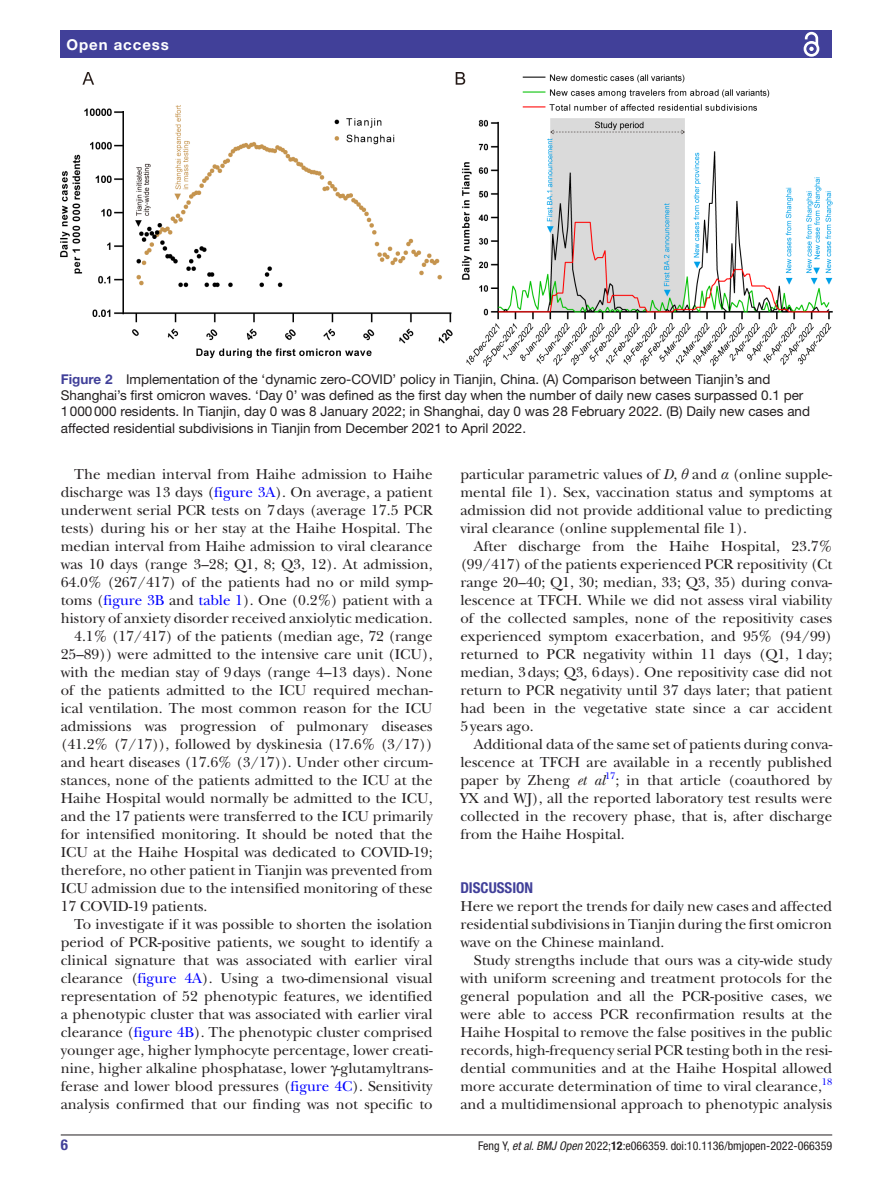
<style>
.page{position:relative;width:893px;height:1191px;background:#fff}
.page>*{position:absolute;margin:0;border:0;box-sizing:border-box;transform-origin:0 0}
.t1{font:15px/18px "New Baskerville";color:#231f20;text-align:justify}
.t2{font:700 condensed 15px "Helvetica Neue LT Std";color:#414099}
.t3{font:700 15px "Helvetica Neue LT Std";letter-spacing:.065em;color:#fff}
.t4{font:13.5px/16.2px "Helvetica Neue LT Std";color:#231f20}
.t5{font:condensed 12px "Helvetica Neue LT Std";color:#231f20}
.t6{font:9.9px "New Baskerville";color:#00f}
.s1{font-weight:700;color:#414099}
.s2{color:#00f}
.s3{font-style:italic}
.s4{font-family:"Times New Roman";font-style:italic}
.s5{font-weight:700}
</style>
<div class="page">
<hr style="left:61px;top:1134px;width:771px;height:1px;background:#231f20">
<div style="left:61px;top:31px;width:771px;height:27px;background:#414099"></div>
<svg style="left:803px;top:31px;width:17px;height:26px"></svg>
<img style="left:61px;top:73px;width:771px;height:293px">
<p class="t3" style="left:66px;top:35px;width:104px">Open access</p>
<p class="t4" style="left:61px;top:371px;width:751px"><span class="s1">Figure 2</span> Implementation of the ‘dynamic zero-COVID’ policy in Tianjin, China. (A) Comparison between Tianjin’s and Shanghai’s first omicron waves. ‘Day 0’ was defined as the first day when the number of daily new cases surpassed 0.1 per 1000000 residents. In Tianjin, day 0 was 8 January 2022; in Shanghai, day 0 was 28 February 2022. (B) Daily new cases and affected residential subdivisions in Tianjin from December 2021 to April 2022.</p>
<p class="t1" style="left:74px;top:465px;width:360px">The median interval from Haihe admission to Haihe</p>
<p class="t1" style="left:61px;top:483px;width:373px">discharge was 13 days (<span class="s2">figure 3A</span>). On average, a patient</p>
<p class="t1" style="left:61px;top:501px;width:373px">underwent serial PCR tests on 7days (average 17.5 PCR</p>
<p class="t1" style="left:61px;top:519px;width:373px">tests) during his or her stay at the Haihe Hospital. The</p>
<p class="t1" style="left:61px;top:537px;width:373px">median interval from Haihe admission to viral clearance</p>
<p class="t1" style="left:61px;top:555px;width:373px">was 10 days (range 3–28; Q1, 8; Q3, 12). At admission,</p>
<p class="t1" style="left:61px;top:573px;width:373px">64.0% (267/417) of the patients had no or mild symp-</p>
<p class="t1" style="left:61px;top:591px;width:373px">toms (<span class="s2">figure 3B</span> and <span class="s2">table 1</span>). One (0.2%) patient with a</p>
<p class="t1" style="left:61px;top:609px;width:373px">history of anxiety disorder received anxiolytic medication.</p>
<p class="t1" style="left:74px;top:627px;width:360px">4.1% (17/417) of the patients (median age, 72 (range</p>
<p class="t1" style="left:61px;top:645px;width:373px">25–89)) were admitted to the intensive care unit (ICU),</p>
<p class="t1" style="left:61px;top:663px;width:373px">with the median stay of 9days (range 4–13 days). None</p>
<p class="t1" style="left:61px;top:681px;width:373px">of the patients admitted to the ICU required mechan-</p>
<p class="t1" style="left:61px;top:699px;width:373px">ical ventilation. The most common reason for the ICU</p>
<p class="t1" style="left:61px;top:717px;width:373px">admissions was progression of pulmonary diseases</p>
<p class="t1" style="left:61px;top:735px;width:373px">(41.2% (7/17)), followed by dyskinesia (17.6% (3/17))</p>
<p class="t1" style="left:61px;top:753px;width:373px">and heart diseases (17.6% (3/17)). Under other circum-</p>
<p class="t1" style="left:61px;top:771px;width:373px">stances, none of the patients admitted to the ICU at the</p>
<p class="t1" style="left:61px;top:789px;width:373px">Haihe Hospital would normally be admitted to the ICU,</p>
<p class="t1" style="left:61px;top:807px;width:373px">and the 17 patients were transferred to the ICU primarily</p>
<p class="t1" style="left:61px;top:825px;width:373px">for intensified monitoring. It should be noted that the</p>
<p class="t1" style="left:61px;top:843px;width:373px">ICU at the Haihe Hospital was dedicated to COVID-19;</p>
<p class="t1" style="left:61px;top:861px;width:373px">therefore, no other patient in Tianjin was prevented from</p>
<p class="t1" style="left:61px;top:879px;width:373px">ICU admission due to the intensified monitoring of these</p>
<p class="t1" style="left:61px;top:897px;width:148px">17 COVID-19 patients.</p>
<p class="t1" style="left:74px;top:915px;width:360px">To investigate if it was possible to shorten the isolation</p>
<p class="t1" style="left:61px;top:933px;width:373px">period of PCR-positive patients, we sought to identify a</p>
<p class="t1" style="left:61px;top:951px;width:373px">clinical signature that was associated with earlier viral</p>
<p class="t1" style="left:61px;top:969px;width:373px">clearance (<span class="s2">figure 4A</span>). Using a two-dimensional visual</p>
<p class="t1" style="left:61px;top:987px;width:373px">representation of 52 phenotypic features, we identified</p>
<p class="t1" style="left:61px;top:1005px;width:373px">a phenotypic cluster that was associated with earlier viral</p>
<p class="t1" style="left:61px;top:1023px;width:373px">clearance (<span class="s2">figure 4B</span>). The phenotypic cluster comprised</p>
<p class="t1" style="left:61px;top:1041px;width:373px">younger age, higher lymphocyte percentage, lower creati-</p>
<p class="t1" style="left:61px;top:1059px;width:373px">nine, higher alkaline phosphatase, lower -glutamyltrans-</p>
<p class="t1" style="left:61px;top:1077px;width:373px">ferase and lower blood pressures (<span class="s2">figure 4C</span>). Sensitivity</p>
<p class="t1" style="left:61px;top:1095px;width:373px">analysis confirmed that our finding was not specific to</p>
<p class="t1" style="left:460px;top:465px;width:373px">particular parametric values of <span class="s3">D</span>, <span class="s4">θ</span> and <span class="s4">α</span> (online supple&shy;mental file 1). Sex, vaccination status and symptoms at admission did not provide additional value to predicting viral clearance (online supplemental file 1).</p>
<p class="t1" style="left:460px;top:537px;width:373px;text-indent:14px">After discharge from the Haihe Hospital, 23.7% (99/417) of the patients experienced PCR repositivity (Ct range 20–40; Q1, 30; median, 33; Q3, 35) during conva&shy;lescence at TFCH. While we did not assess viral viability of the collected samples, none of the repositivity cases experienced symptom exacerbation, and 95% (94/99) returned to PCR negativity within 11 days (Q1, 1day; median, 3days; Q3, 6days). One repositivity case did not return to PCR negativity until 37 days later; that patient had been in the vegetative state since a car accident 5years ago.</p>
<p class="t1" style="left:460px;top:735px;width:373px;text-indent:14px">Additional data of the same set of patients during conva&shy;lescence at TFCH are available in a recently published paper by Zheng <span class="s3">et al</span><sup>17</sup>; in that article (coauthored by YX and WJ), all the reported laboratory test results were collected in the recovery phase, that is, after discharge from the Haihe Hospital.</p>
<p class="t2" style="left:460px;top:879px;width:74px">DISCUSSION</p>
<p class="t1" style="left:460px;top:897px;width:373px">Here we report the trends for daily new cases and affected residential subdivisions in Tianjin during the first omicron wave on the Chinese mainland.</p>
<p class="t1" style="left:460px;top:951px;width:373px;text-indent:14px">Study strengths include that ours was a city-wide study with uniform screening and treatment protocols for the general population and all the PCR-positive cases, we were able to access PCR reconfirmation results at the Haihe Hospital to remove the false positives in the public records, high-frequency serial PCR testing both in the resi&shy;dential communities and at the Haihe Hospital allowed more accurate determination of time to viral clearance,</p>
<p class="t6" style="left:822px;top:1075px;width:12px">18</p>
<p class="t1" style="left:460px;top:1095px;width:373px">and a multidimensional approach to phenotypic analysis</p>
<p class="t2" style="left:61px;top:1135px;width:9px">6</p>
<p class="t5" style="left:478px;top:1138px;width:355px">Feng Y, <span class="s3">et al</span>. <span class="s3">BMJ Open</span> 2022;<span class="s5">12</span>:e066359. doi:10.1136/bmjopen-2022-066359</p>
</div>
